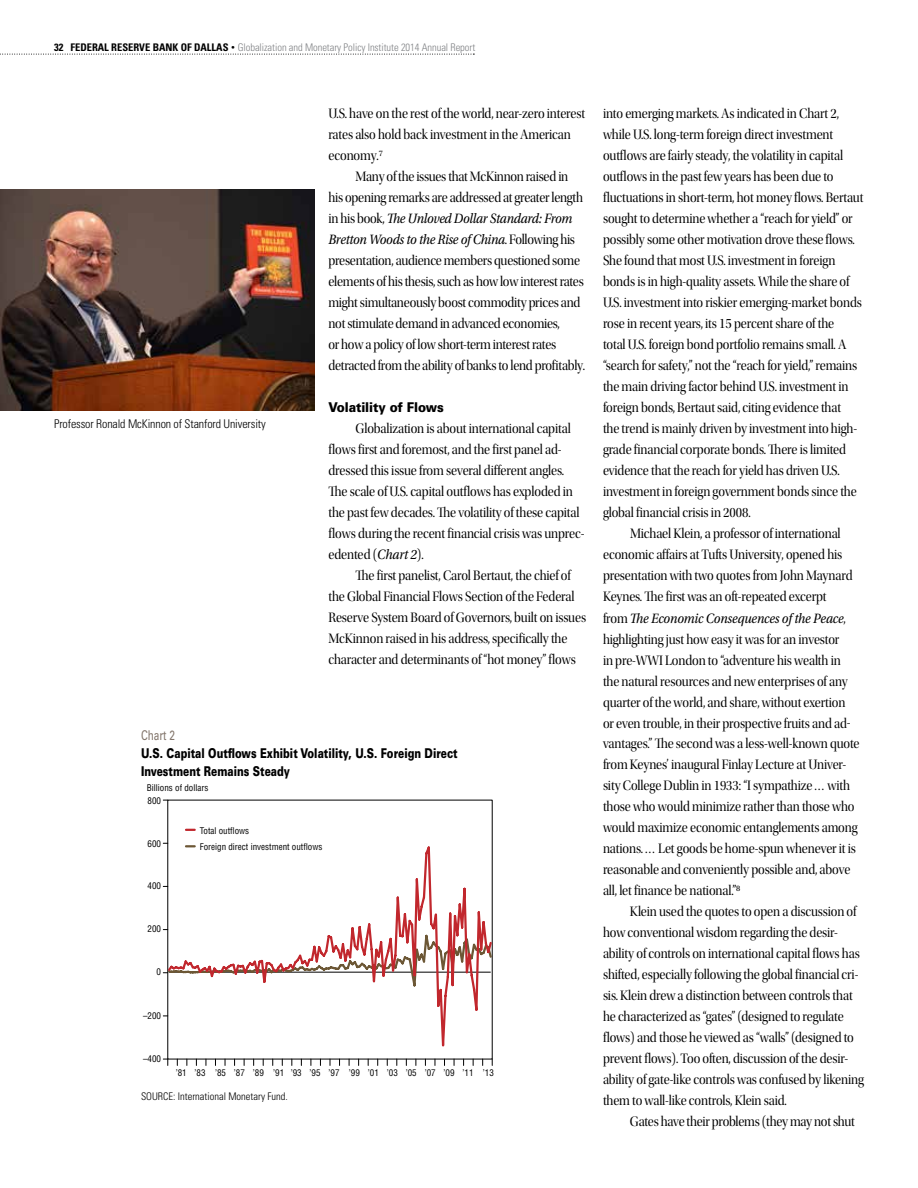
<style>
.page{position:relative;width:918px;height:1188px;background:#fff}
.page>*{position:absolute;margin:0;border:0;box-sizing:border-box;transform-origin:0 0}
.t1{font:14.25px/21px "Utopia Std Disp";letter-spacing:-.01em;color:#000;scale:.9 1}
.t2{font:italic 14.25px/21px "Utopia Std";letter-spacing:-.02em;color:#000;scale:.9 1}
.t3{font:900 13.5px/18px "Univers LT Std";color:#000;scale:.75 1}
.t4{font:900 13.5px "Univers LT Std";color:#000;scale:.9 1}
.t5{font:13.5px "Univers LT Std";color:#83766c;scale:.75 1}
.t6{font:300 condensed 12px "Univers LT Std";letter-spacing:-.01em;color:#000}
.t7{font:300 condensed 10.5px "Univers LT Std";letter-spacing:-.005em;color:#808285}
.t8{font:300 condensed 10.5px "Univers LT Std";color:#000}
.t9{font:condensed 9px "Helvetica LT Std";color:#000}
.s1{font-weight:700;color:#000}
.s2{font-size:7.5px;color:#000}
.s3{font-family:"Utopia Std Disp";font-style:normal}
.s4{font-family:"Utopia Std";font-style:italic}
</style>
<div class="page">
<svg style="left:0;top:54px;width:474px;height:1px"></svg>
<svg style="left:166px;top:828px;width:327px;height:220px"></svg>
<svg style="left:163px;top:1059px;width:6px;height:6px"></svg>
<img style="left:0;top:189px;width:315px;height:222px">
<p class="t7" style="left:54px;top:41px;width:423px"><span class="s1">32 FEDERAL RESERVE BANK OF DALLAS</span> <span class="s2">•</span> Globalization and Monetary Policy Institute 2014 Annual Report</p>
<p class="t6" style="left:54px;top:416px;width:213px">Professor Ronald McKinnon of Stanford University</p>
<p class="t1" style="left:328px;top:104px;width:287px">U.S. have on the rest of the world, near-zero interest rates also hold back investment in the American economy.<sup>7</sup></p>
<p class="t1" style="left:328px;top:167px;width:284px;text-indent:27px">Many of the issues that McKinnon raised in his opening remarks are addressed at greater length</p>
<p class="t2" style="left:328px;top:208px;width:276px"><span class="s3">in his book,</span> The Unloved Dollar Standard: From<br>Bretton Woods to the Rise of China<span class="s3">. Following his</span></p>
<p class="t1" style="left:328px;top:251px;width:287px">presentation, audience members questioned some elements of his thesis, such as how low interest rates might simultaneously boost commodity prices and not stimulate demand in advanced economies,<br>or how a policy of low short-term interest rates detracted from the ability of banks to lend profitably.</p>
<p class="t4" style="left:328px;top:399px;width:130px">Volatility of Flows</p>
<p class="t1" style="left:328px;top:419px;width:286px;text-indent:27px">Globalization is about international capital flows first and foremost, and the first panel ad&shy;dressed this issue from several different angles.<br>The scale of U.S. capital outflows has exploded in the past few decades. The volatility of these capital flows during the recent financial crisis was unprec&shy;edented (<span class="s4">Chart 2</span>).</p>
<p class="t1" style="left:328px;top:566px;width:288px;text-indent:27px">The first panelist, Carol Bertaut, the chief of the Global Financial Flows Section of the Federal Reserve System Board of Governors, built on issues McKinnon raised in his address, specifically the character and determinants of “hot money” flows</p>
<p class="t5" style="left:141px;top:727px;width:47px">Chart 2</p>
<p class="t3" style="left:141px;top:744px;width:424px">U.S. Capital Outflows Exhibit Volatility, U.S. Foreign Direct<br>Investment Remains Steady</p>
<p class="t9" style="left:147px;top:782px;width:63px">Billions of dollars</p>
<p class="t9" style="left:148px;top:795px;width:15px">800</p>
<p class="t9" style="left:148px;top:838px;width:15px">600</p>
<p class="t9" style="left:148px;top:880px;width:15px">400</p>
<p class="t9" style="left:148px;top:923px;width:15px">200</p>
<p class="t9" style="left:157px;top:966px;width:6px">0</p>
<p class="t9" style="left:143px;top:1010px;width:19px">–200</p>
<p class="t9" style="left:143px;top:1053px;width:19px">–400</p>
<p class="t9" style="left:200px;top:825px;width:51px">Total outflows</p>
<p class="t9" style="left:200px;top:842px;width:124px">Foreign direct investment outflows</p>
<p class="t9" style="left:176px;top:1067px;width:320px">’81 ’83 ’85 ’87 ’89 ’91 ’93 ’95 ’97 ’99 ’01 ’03 ’05 ’07 ’09 ’11 ’13</p>
<p class="t8" style="left:141px;top:1090px;width:148px">SOURCE: International Monetary Fund.</p>
<p class="t1" style="left:603px;top:104px;width:264px">into emerging markets. As indicated in Chart 2,</p>
<p class="t1" style="left:603px;top:125px;width:257px">while U.S. long-term foreign direct investment</p>
<p class="t1" style="left:603px;top:146px;width:268px">outflows are fairly steady, the volatility in capital</p>
<p class="t1" style="left:603px;top:167px;width:258px">outflows in the past few years has been due to</p>
<p class="t1" style="left:603px;top:188px;width:291px">fluctuations in short-term, hot money flows. Bertaut</p>
<p class="t1" style="left:603px;top:209px;width:279px">sought to determine whether a “reach for yield” or</p>
<p class="t1" style="left:603px;top:230px;width:281px">possibly some other motivation drove these flows.</p>
<p class="t1" style="left:603px;top:251px;width:260px">She found that most U.S. investment in foreign</p>
<p class="t1" style="left:603px;top:272px;width:275px">bonds is in high-quality assets. While the share of</p>
<p class="t1" style="left:603px;top:293px;width:289px">U.S. investment into riskier emerging-market bonds</p>
<p class="t1" style="left:603px;top:314px;width:258px">rose in recent years, its 15 percent share of the</p>
<p class="t1" style="left:603px;top:335px;width:272px">total U.S. foreign bond portfolio remains small. A</p>
<p class="t1" style="left:603px;top:356px;width:284px">“search for safety,” not the “reach for yield,” remains</p>
<p class="t1" style="left:603px;top:377px;width:274px">the main driving factor behind U.S. investment in</p>
<p class="t1" style="left:603px;top:398px;width:266px">foreign bonds, Bertaut said, citing evidence that</p>
<p class="t1" style="left:603px;top:419px;width:284px">the trend is mainly driven by investment into high-</p>
<p class="t1" style="left:603px;top:440px;width:272px">grade financial corporate bonds. There is limited</p>
<p class="t1" style="left:603px;top:461px;width:264px">evidence that the reach for yield has driven U.S.</p>
<p class="t1" style="left:603px;top:482px;width:283px">investment in foreign government bonds since the</p>
<p class="t1" style="left:603px;top:503px;width:166px">global financial crisis in 2008.</p>
<p class="t1" style="left:630px;top:524px;width:236px">Michael Klein, a professor of international</p>
<p class="t1" style="left:603px;top:545px;width:267px">economic affairs at Tufts University, opened his</p>
<p class="t1" style="left:603px;top:566px;width:279px">presentation with two quotes from John Maynard</p>
<p class="t1" style="left:603px;top:587px;width:250px">Keynes. The first was an oft-repeated excerpt</p>
<p class="t2" style="left:603px;top:608px;width:271px"><span class="s3">from</span> The Economic Consequences of the Peace<span class="s3">,</span></p>
<p class="t1" style="left:603px;top:629px;width:287px">highlighting just how easy it was for an investor<br>in pre-WWI London to “adventure his wealth in the natural resources and new enterprises of any quarter of the world, and share, without exertion or even trouble, in their prospective fruits and ad&shy;vantages.” The second was a less-well-known quote from Keynes’ inaugural Finlay Lecture at Univer&shy;sity College Dublin in 1933: “I sympathize … with those who would minimize rather than those who would maximize economic entanglements among nations. … Let goods be home-spun whenever it is reasonable and conveniently possible and, above all, let finance be national.”<sup>8</sup></p>
<p class="t1" style="left:603px;top:902px;width:292px;text-indent:27px">Klein used the quotes to open a discussion of how conventional wisdom regarding the desir&shy;ability of controls on international capital flows has shifted, especially following the global financial cri&shy;sis. Klein drew a distinction between controls that he characterized as “gates” (designed to regulate flows) and those he viewed as “walls” (designed to prevent flows). Too often, discussion of the desir&shy;ability of gate-like controls was confused by likening them to wall-like controls, Klein said.</p>
<p class="t1" style="left:630px;top:1112px;width:252px">Gates have their problems (they may not shut</p>
</div>
